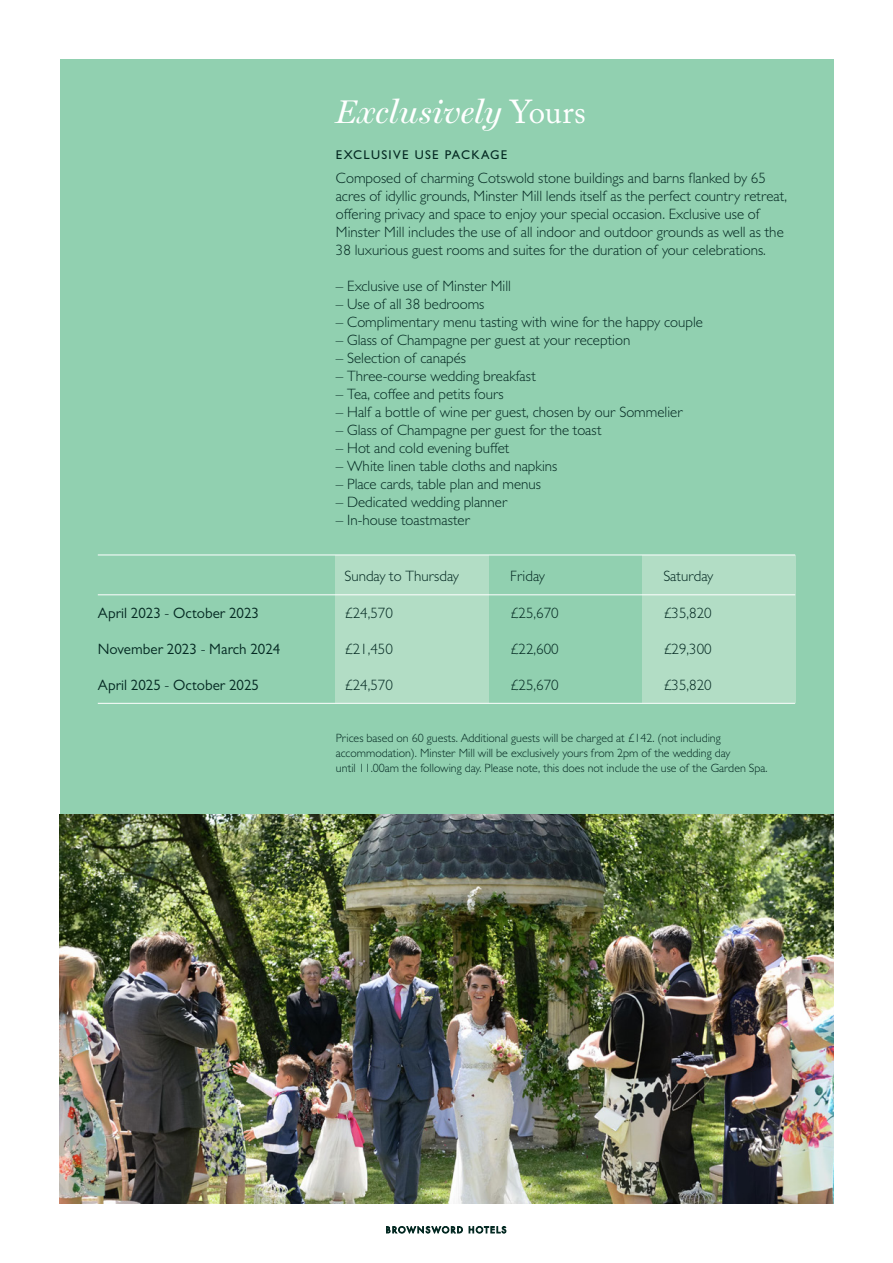
<style>
.page{position:relative;width:893px;height:1263px;background:#fff}
.page>*{position:absolute;margin:0;border:0;box-sizing:border-box;transform-origin:0 0}
.MD_22_24{font:italic 33px "Miller Display";letter-spacing:.01em;color:#fff}
.BL_10_12_Text{font:300 15px/18px "Gill Sans MT Pro";color:#052a23}
.BL_10_12_table_ra{font:15px "Gill Sans MT Pro";color:#052a23}
.BL_10_12_Text-2{font:500 12.75px "Gill Sans MT Pro";letter-spacing:.1em;color:#052a23}
.BL_8_10_Text{font:300 12px/15px "Gill Sans MT Pro";color:#052a23}
.s1{font-family:"Adobe Caslon Pro";font-style:normal}
</style>
<div class="page">
<svg style="left:386px;top:1226px;width:120px;height:8px"></svg>
<div style="left:60px;top:60px;width:773px;height:1143px;background:#91d0b0"></div>
<img style="left:60px;top:814px;width:773px;height:389px">
<div style="left:336px;top:555px;width:153px;height:148px;background:#b2ddc5"></div>
<div style="left:642px;top:555px;width:153px;height:148px;background:#b2ddc5"></div>
<hr style="left:98px;top:555px;width:697px;height:1px;background:#fff">
<hr style="left:98px;top:594px;width:697px;height:1px;background:#fff">
<hr style="left:98px;top:703px;width:697px;height:1px;background:#fff">
<p class="BL_10_12_table_ra" style="left:98px;top:604px;width:163px">April 2023 - October 2023</p>
<p class="BL_10_12_table_ra" style="left:98px;top:640px;width:184px">November 2023 - March 2024</p>
<p class="BL_10_12_table_ra" style="left:98px;top:676px;width:163px">April 2025 - October 2025</p>
<p class="MD_22_24" style="left:336px;top:92px;width:252px">Exclusively <span class="s1">Yours</span></p>
<p class="BL_10_12_Text-2" style="left:336px;top:147px;width:173px">EXCLUSIVE USE PACKAGE</p>
<p class="BL_10_12_Text" style="left:336px;top:168px;width:453px">Composed of charming Cotswold stone buildings and barns flanked by 65 acres of idyllic grounds, Minster Mill lends itself as the perfect country retreat, offering privacy and space to enjoy your special occasion. Exclusive use of Minster Mill includes the use of all indoor and outdoor grounds as well as the 38 luxurious guest rooms and suites for the duration of your celebrations.</p>
<p class="BL_10_12_Text" style="left:336px;top:276px;width:177px">– Exclusive use of Minster Mill</p>
<p class="BL_10_12_Text" style="left:336px;top:294px;width:150px">– Use of all 38 bedrooms</p>
<p class="BL_10_12_Text" style="left:336px;top:312px;width:369px">– Complimentary menu tasting with wine for the happy couple</p>
<p class="BL_10_12_Text" style="left:336px;top:330px;width:296px">– Glass of Champagne per guest at your reception</p>
<p class="BL_10_12_Text" style="left:336px;top:348px;width:132px">– Selection of canapés</p>
<p class="BL_10_12_Text" style="left:336px;top:366px;width:201px">– Three-course wedding breakfast</p>
<p class="BL_10_12_Text" style="left:336px;top:384px;width:169px">– Tea, coffee and petits fours</p>
<p class="BL_10_12_Text" style="left:336px;top:402px;width:348px">– Half a bottle of wine per guest, chosen by our Sommelier</p>
<p class="BL_10_12_Text" style="left:336px;top:420px;width:267px">– Glass of Champagne per guest for the toast</p>
<p class="BL_10_12_Text" style="left:336px;top:438px;width:175px">– Hot and cold evening buffet</p>
<p class="BL_10_12_Text" style="left:336px;top:456px;width:223px">– White linen table cloths and napkins</p>
<p class="BL_10_12_Text" style="left:336px;top:474px;width:206px">– Place cards, table plan and menus</p>
<p class="BL_10_12_Text" style="left:336px;top:492px;width:173px">– Dedicated wedding planner</p>
<p class="BL_10_12_Text" style="left:336px;top:510px;width:136px">– In-house toastmaster</p>
<p class="BL_10_12_Text" style="left:344px;top:566px;width:116px">Sunday to Thursday</p>
<p class="BL_10_12_Text" style="left:510px;top:566px;width:36px">Friday</p>
<p class="BL_10_12_Text" style="left:663px;top:566px;width:51px">Saturday</p>
<p class="BL_10_12_Text" style="left:344px;top:604px;width:50px">£24,570</p>
<p class="BL_10_12_Text" style="left:344px;top:640px;width:50px">£21,450</p>
<p class="BL_10_12_Text" style="left:344px;top:676px;width:50px">£24,570</p>
<p class="BL_10_12_Text" style="left:510px;top:604px;width:50px">£25,670</p>
<p class="BL_10_12_Text" style="left:510px;top:640px;width:50px">£22,600</p>
<p class="BL_10_12_Text" style="left:510px;top:676px;width:50px">£25,670</p>
<p class="BL_10_12_Text" style="left:663px;top:604px;width:50px">£35,820</p>
<p class="BL_10_12_Text" style="left:663px;top:640px;width:50px">£29,300</p>
<p class="BL_10_12_Text" style="left:663px;top:676px;width:50px">£35,820</p>
<p class="BL_8_10_Text" style="left:336px;top:730px;width:433px">Prices based on 60 guests. Additional guests will be charged at £142. (not including accommodation). Minster Mill will be exclusively yours from 2pm of the wedding day<br>until 11.00am the following day. Please note, this does not include the use of the Garden Spa.</p>
</div>
